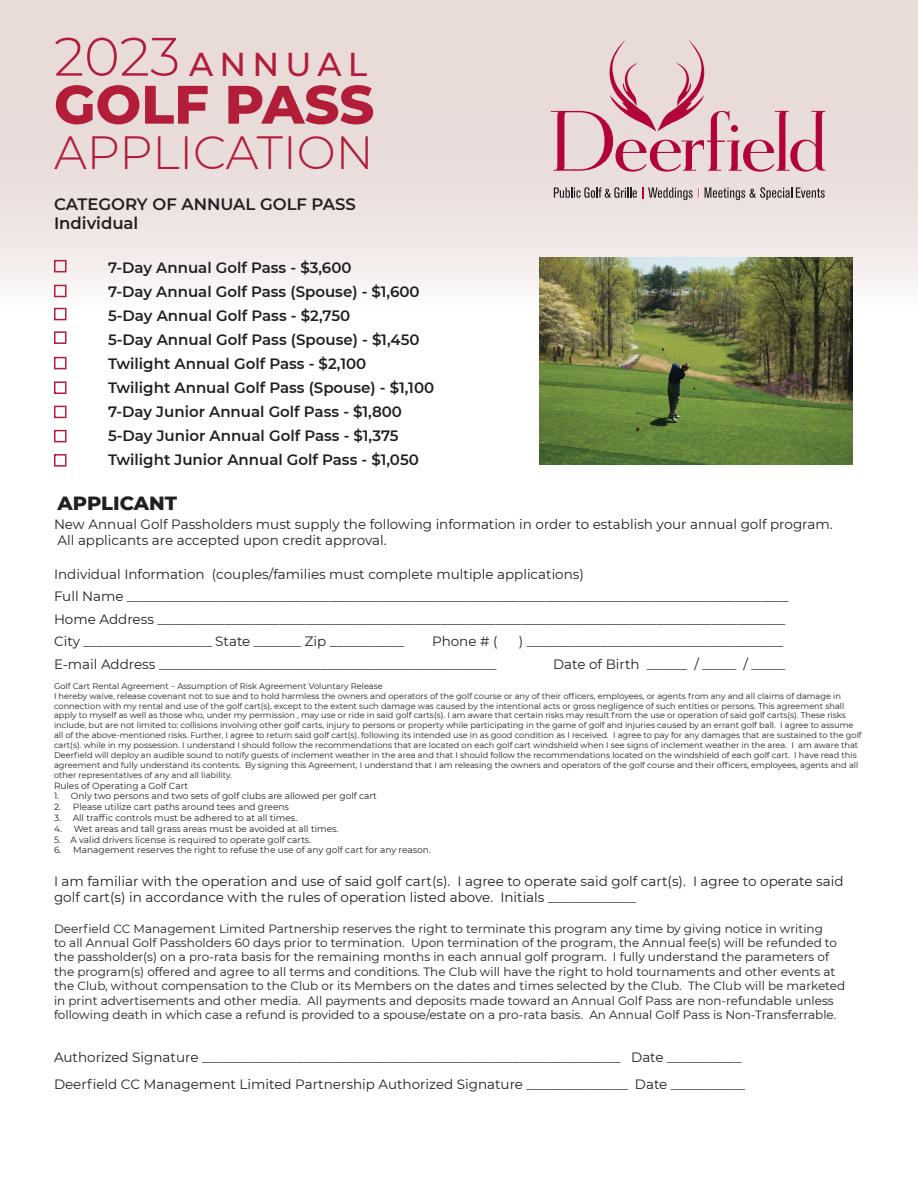
<style>
.page{position:relative;width:918px;height:1188px;background:#fff}
.page>*{position:absolute;margin:0;border:0;box-sizing:border-box;transform-origin:0 0}
.t1{font:800 54px "Montserrat";color:#b21e3a}
.t2{font:300 46.5px "Montserrat";color:#b21e3a}
.t3{font:500 33px "Montserrat";letter-spacing:.19em;color:#b21e3a}
.t4{font:800 19.5px "Montserrat";color:#231f20}
.t5{font:600 16.5px/19.8px "Montserrat";color:#231f20}
.t6{font:600 15px/24px "Montserrat";color:#231f20}
.t7{font:13.5px/22.5px "Montserrat";color:#231f20}
.t8{font:12px/14.4px "Montserrat";color:#231f20}
.t9{font:9px "Montserrat";color:#231f20}
.t10{font:8.25px/9.9px "Montserrat";color:#231f20}
.s1{font-weight:300;font-size:54px}
</style>
<div class="page">
<div style="left:0;top:0;width:918px;height:308px;background:linear-gradient(to bottom,#e4d4d0,#f5f0ef)"></div>
<div style="left:54px;top:260px;width:13px;height:12px;border:2px solid #b21e3b"></div>
<div style="left:54px;top:285px;width:13px;height:12px;border:2px solid #b21e3b"></div>
<div style="left:54px;top:308px;width:13px;height:12px;border:2px solid #b21e3b"></div>
<div style="left:54px;top:331px;width:13px;height:13px;border:2px solid #b21e3b"></div>
<div style="left:54px;top:357px;width:13px;height:12px;border:2px solid #b21e3b"></div>
<div style="left:54px;top:381px;width:13px;height:13px;border:2px solid #b21e3b"></div>
<div style="left:54px;top:406px;width:13px;height:12px;border:2px solid #b21e3b"></div>
<div style="left:54px;top:430px;width:13px;height:12px;border:2px solid #b21e3b"></div>
<div style="left:54px;top:454px;width:13px;height:13px;border:2px solid #b21e3b"></div>
<img style="left:540px;top:257px;width:312px;height:208px">
<svg style="left:705px;top:187px;width:120px;height:13px;background:#b2aaa8"></svg>
<svg style="left:551px;top:39px;width:275px;height:133px;background:#e0bbc0"></svg>
<svg style="left:554px;top:187px;width:145px;height:13px;background:#b2a6a6"></svg>
<h3 class="t3" style="left:54px;top:41px;width:315px"><span class="s1">2023</span> ANNUAL</h3>
<h1 class="t1" style="left:54px;top:65px;width:322px">GOLF PASS</h1>
<h2 class="t2" style="left:54px;top:121px;width:321px">APPLICATION</h2>
<h3 class="t5" style="left:54px;top:193px;width:303px">CATEGORY OF ANNUAL GOLF PASS<br>Individual</h3>
<p class="t6" style="left:108px;top:255px;width:328px">7-Day Annual Golf Pass - $3,600<br>7-Day Annual Golf Pass (Spouse) - $1,600<br>5-Day Annual Golf Pass - $2,750<br>5-Day Annual Golf Pass (Spouse) - $1,450<br>Twilight Annual Golf Pass - $2,100<br>Twilight Annual Golf Pass (Spouse) - $1,100<br>7-Day Junior Annual Golf Pass - $1,800<br>5-Day Junior Annual Golf Pass - $1,375<br>Twilight Junior Annual Golf Pass - $1,050</p>
<h3 class="t4" style="left:58px;top:489px;width:121px">APPLICANT</h3>
<h3 class="t7" style="left:54px;top:515px;width:780px;line-height:16.2px">New Annual Golf Passholders must supply the following information in order to establish your annual golf program.<br>All applicants are accepted upon credit approval.</h3>
<p class="t7" style="left:54px;top:562px;width:736px">Individual Information (couples/families must complete multiple applications)<br>Full Name __________________________________________________________________________________________________ Home Address _____________________________________________________________________________________________ City ___________________ State _______ Zip ___________</p>
<h3 class="t7" style="left:432px;top:630px;width:67px">Phone # (</h3>
<h3 class="t7" style="left:519px;top:630px;width:266px">) ______________________________________</h3>
<h3 class="t7" style="left:54px;top:652px;width:444px">E-mail Address __________________________________________________</h3>
<h3 class="t7" style="left:553px;top:652px;width:233px">Date of Birth ______ / _____ / _____</h3>
<p class="t10" style="left:54px;top:681px;width:809px">Golf Cart Rental Agreement – Assumption of Risk Agreement Voluntary Release<br>I hereby waive, release covenant not to sue and to hold harmless the owners and operators of the golf course or any of their officers, employees, or agents from any and all claims of damage in connection with my rental and use of the golf cart(s), except to the extent such damage was caused by the intentional acts or gross negligence of such entities or persons. This agreement shall apply to myself as well as those who, under my permission , may use or ride in said golf carts(s). I am aware that certain risks may result from the use or operation of said golf carts(s). These risks include, but are not limited to: collisions involving other golf carts, injury to persons or property while participating in the game of golf and injuries caused by an errant golf ball. I agree to assume all of the above-mentioned risks. Further, I agree to return said golf cart(s). following its intended use in as good condition as I received. I agree to pay for any damages that are sustained to the golf cart(s). while in my possession. I understand I should follow the recommendations that are located on each golf cart windshield when I see signs of inclement weather in the area. I am aware that Deerfield will deploy an audible sound to notify guests of inclement weather in the area and that I should follow the recommendations located on the windshield of each golf cart. I have read this agreement and fully understand its contents. By signing this Agreement, I understand that I am releasing the owners and operators of the golf course and their officers, employees, agents and all other representatives of any and all liability.</p>
<p class="t9" style="left:54px;top:779px;width:136px">Rules of Operating a Golf Cart</p>
<p class="t9" style="left:54px;top:790px;width:324px">1. Only two persons and two sets of golf clubs are allowed per golf cart</p>
<p class="t9" style="left:54px;top:801px;width:236px">2. Please utilize cart paths around tees and greens</p>
<p class="t9" style="left:54px;top:812px;width:245px">3. All traffic controls must be adhered to at all times.</p>
<p class="t9" style="left:54px;top:822px;width:286px">4. Wet areas and tall grass areas must be avoided at all times.</p>
<p class="t9" style="left:54px;top:833px;width:259px">5. A valid drivers license is required to operate golf carts.</p>
<p class="t9" style="left:54px;top:844px;width:378px">6. Management reserves the right to refuse the use of any golf cart for any reason.</p>
<h3 class="t7" style="left:54px;top:872px;width:791px;line-height:16.2px">I am familiar with the operation and use of said golf cart(s). I agree to operate said golf cart(s). I agree to operate said golf cart(s) in accordance with the rules of operation listed above. Initials _____________</h3>
<p class="t8" style="left:54px;top:921px;width:793px">Deerfield CC Management Limited Partnership reserves the right to terminate this program any time by giving notice in writing<br>to all Annual Golf Passholders 60 days prior to termination. Upon termination of the program, the Annual fee(s) will be refunded to the passholder(s) on a pro-rata basis for the remaining months in each annual golf program. I fully understand the parameters of the program(s) offered and agree to all terms and conditions. The Club will have the right to hold tournaments and other events at the Club, without compensation to the Club or its Members on the dates and times selected by the Club. The Club will be marketed in print advertisements and other media. All payments and deposits made toward an Annual Golf Pass are non-refundable unless following death in which case a refund is provided to a spouse/estate on a pro-rata basis. An Annual Golf Pass is Non-Transferrable.</p>
<h3 class="t7" style="left:54px;top:1043px;width:693px;line-height:27px">Authorized Signature ______________________________________________________________ Date ___________<br>Deerfield CC Management Limited Partnership Authorized Signature _______________ Date ___________</h3>
</div>
